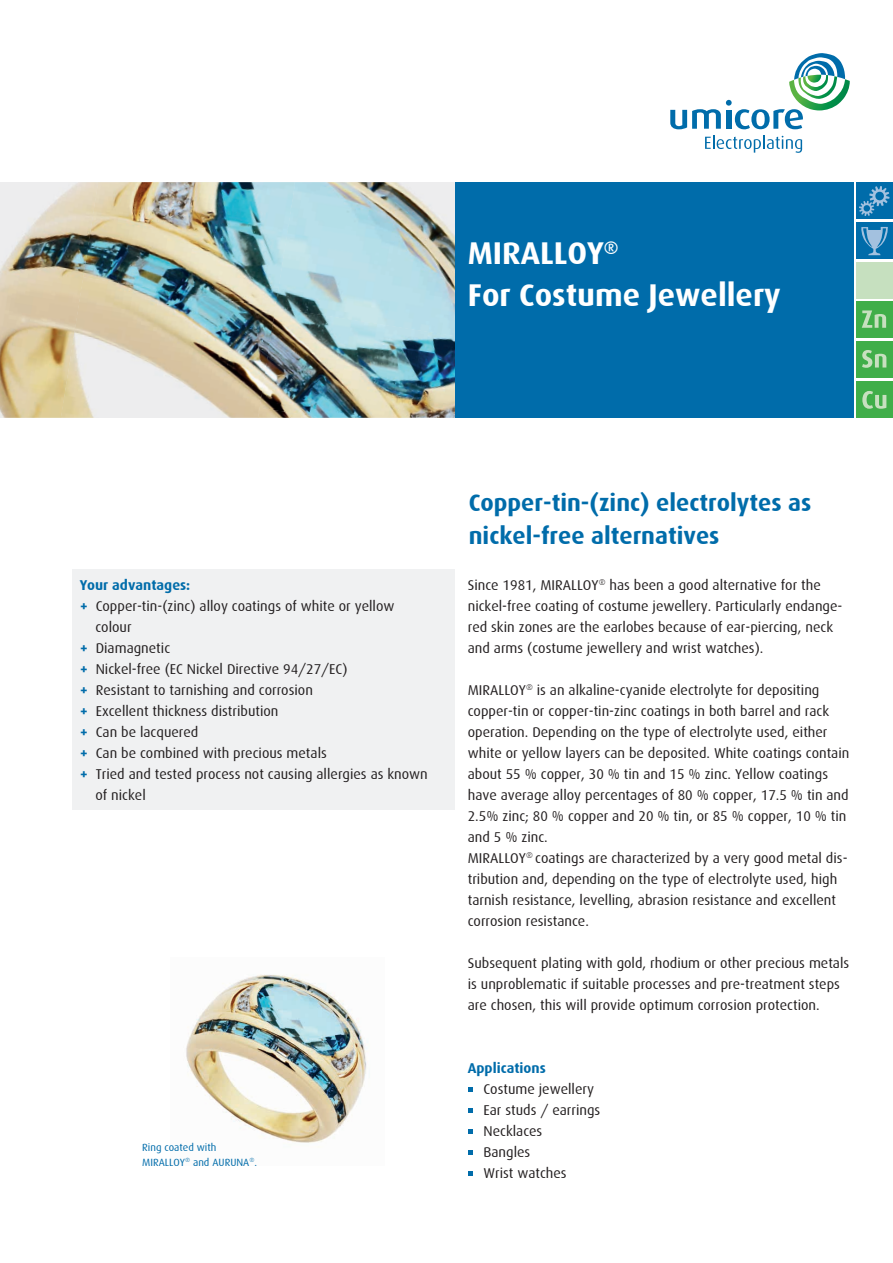
<style>
.page{position:relative;width:893px;height:1263px;background:#fff}
.page>*{position:absolute;margin:0;border:0;box-sizing:border-box;transform-origin:0 0}
.t1{font:700 31.5px/42px "Dax";color:#fff}
.t2{font:700 24px/33px "Dax";color:#006caa}
.t3{font:14.25px/21px "Dax";color:#231f20}
.t4{font:700 14.25px "Dax";color:#006caa}
.t5{font:10.5px/15px "Dax";color:#006caa}
.s1{font-weight:800;color:#006caa}
</style>
<div class="page">
<div style="left:856px;top:381px;width:37px;height:37px;background:#40ae49"></div>
<div style="left:856px;top:341px;width:37px;height:37px;background:#40ae49"></div>
<div style="left:856px;top:301px;width:37px;height:37px;background:#40ae49"></div>
<div style="left:856px;top:222px;width:37px;height:37px;background:#006caa"></div>
<svg style="left:861px;top:227px;width:27px;height:28px"></svg>
<div style="left:856px;top:182px;width:37px;height:37px;background:#006caa"></div>
<svg style="left:859px;top:186px;width:30px;height:30px"></svg>
<div style="left:455px;top:182px;width:399px;height:236px;background:#006caa"></div>
<svg style="left:670px;top:53px;width:180px;height:100px"></svg>
<svg style="left:856px;top:298px;width:37px;height:1px"></svg>
<div style="left:856px;top:262px;width:37px;height:36px;background:#c6e0bf"></div>
<img style="left:98px;top:182px;width:177px;height:95px">
<img style="left:275px;top:182px;width:180px;height:125px">
<img style="left:0;top:182px;width:98px;height:236px">
<img style="left:61px;top:277px;width:215px;height:141px">
<img style="left:259px;top:307px;width:196px;height:111px">
<img style="left:258px;top:408px;width:66px;height:10px">
<svg style="left:862px;top:391px;width:24px;height:18px"></svg>
<svg style="left:862px;top:310px;width:24px;height:18px"></svg>
<svg style="left:862px;top:350px;width:24px;height:18px"></svg>
<img style="left:186px;top:974px;width:182px;height:169px">
<div style="left:72px;top:569px;width:383px;height:241px;background:#f0f1f2"></div>
<svg style="left:468px;top:1087px;width:4px;height:4px"></svg>
<svg style="left:468px;top:1108px;width:4px;height:4px"></svg>
<svg style="left:468px;top:1129px;width:4px;height:5px"></svg>
<svg style="left:468px;top:1150px;width:4px;height:5px"></svg>
<svg style="left:468px;top:1171px;width:4px;height:5px"></svg>
<h1 class="t1" style="left:468px;top:232px;width:314px">MIRALLOY<sup>®<br></sup>For Costume Jewellery</h1>
<p class="t4" style="left:80px;top:577px;width:112px">Your advantages:</p>
<p class="t3" style="left:80px;top:595px;width:316px"><span class="s1">+</span> Copper-tin-(zinc) alloy coatings of white or yellow</p>
<p class="t3" style="left:95px;top:616px;width:38px">colour</p>
<p class="t3" style="left:80px;top:637px;width:92px"><span class="s1">+</span> Diamagnetic</p>
<p class="t3" style="left:80px;top:658px;width:269px"><span class="s1">+</span> Nickel-free (EC Nickel Directive 94/27/EC)</p>
<p class="t3" style="left:80px;top:679px;width:235px"><span class="s1">+</span> Resistant to tarnishing and corrosion</p>
<p class="t3" style="left:80px;top:700px;width:200px"><span class="s1">+</span> Excellent thickness distribution</p>
<p class="t3" style="left:80px;top:721px;width:120px"><span class="s1">+</span> Can be lacquered</p>
<p class="t3" style="left:80px;top:742px;width:249px"><span class="s1">+</span> Can be combined with precious metals</p>
<p class="t3" style="left:80px;top:763px;width:350px"><span class="s1">+</span> Tried and tested process not causing allergies as known</p>
<p class="t3" style="left:95px;top:784px;width:52px">of nickel</p>
<p class="t5" style="left:142px;top:1140px;width:116px">Ring coated with<br>MIRALLOY<sup>®</sup> and AURUNA<sup>®</sup>.</p>
<h2 class="t2" style="left:469px;top:487px;width:344px">Copper-tin-(zinc) electrolytes as nickel-free alternatives</h2>
<p class="t3" style="left:468px;top:574px;width:376px">Since 1981, MIRALLOY<sup>®</sup> has been a good alternative for the nickel-free coating of costume jewellery. Particularly endange&shy;red skin zones are the earlobes because of ear-piercing, neck and arms (costume jewellery and wrist watches).</p>
<p class="t3" style="left:468px;top:679px;width:383px">MIRALLOY<sup>®</sup> is an alkaline-cyanide electrolyte for depositing copper-tin or copper-tin-zinc coatings in both barrel and rack operation. Depending on the type of electrolyte used, either white or yellow layers can be deposited. White coatings contain about 55 % copper, 30 % tin and 15 % zinc. Yellow coatings have average alloy percentages of 80 % copper, 17.5 % tin and 2.5% zinc; 80 % copper and 20 % tin, or 85 % copper, 10 % tin and 5 % zinc.<br>MIRALLOY<sup>®</sup> coatings are characterized by a very good metal dis&shy;tribution and, depending on the type of electrolyte used, high tarnish resistance, levelling, abrasion resistance and excellent corrosion resistance.</p>
<p class="t3" style="left:468px;top:952px;width:383px">Subsequent plating with gold, rhodium or other precious metals is unproblematic if suitable processes and pre-treatment steps are chosen, this will provide optimum corrosion protection.</p>
<p class="t4" style="left:468px;top:1060px;width:80px">Applications</p>
<p class="t3" style="left:483px;top:1078px;width:118px">Costume jewellery<br>Ear studs / earrings<br>Necklaces<br>Bangles<br>Wrist watches</p>
</div>
